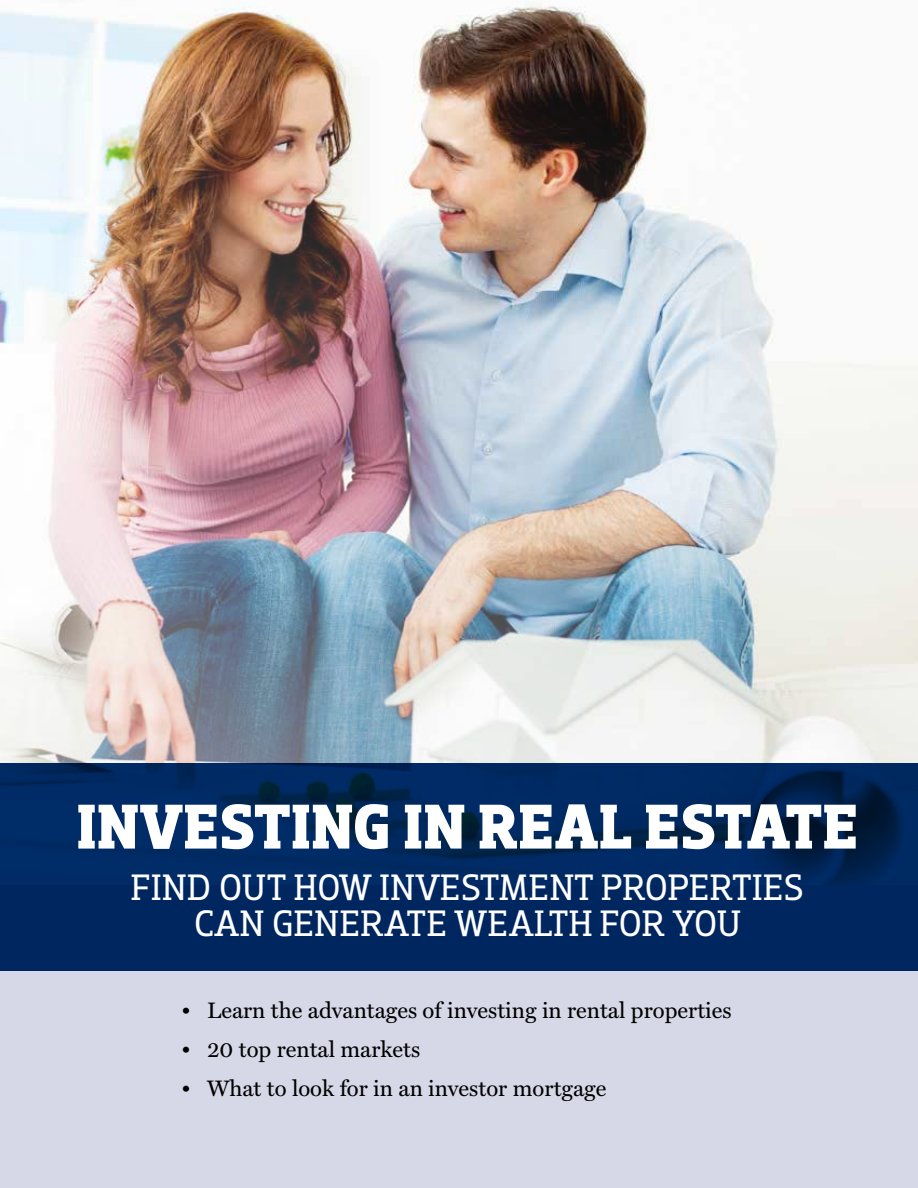
<style>
.page{position:relative;width:918px;height:1188px;background:#fff}
.page>*{position:absolute;margin:0;border:0;box-sizing:border-box;transform-origin:0 0}
.t1{font:700 64.5px "Dobra Slab";letter-spacing:.01em;color:#fff}
.t2{font:37.5px/36px "Dobra Slab";color:#fff;text-align:center}
.t3{font:22.5px "Miller Text";color:#000}
</style>
<div class="page">
<img style="left:0;top:3px;width:918px;height:761px">
<div style="left:0;top:886px;width:918px;height:302px;background:#d6d8e7"></div>
<svg style="left:0;top:764px;width:918px;height:207px;background:#00275e"></svg>
<h1 class="t1" style="left:77px;top:789px;width:783px">INVESTING IN REAL ESTATE</h1>
<h2 class="t2" style="left:131px;top:869px;width:675px">FIND OUT HOW INVESTMENT PROPERTIES<br>CAN GENERATE WEALTH FOR YOU</h2>
<p class="t3" style="left:182px;top:997px;width:552px">• Learn the advantages of investing in rental properties</p>
<p class="t3" style="left:182px;top:1036px;width:240px">• 20 top rental markets</p>
<p class="t3" style="left:182px;top:1075px;width:426px">• What to look for in an investor mortgage</p>
</div>
